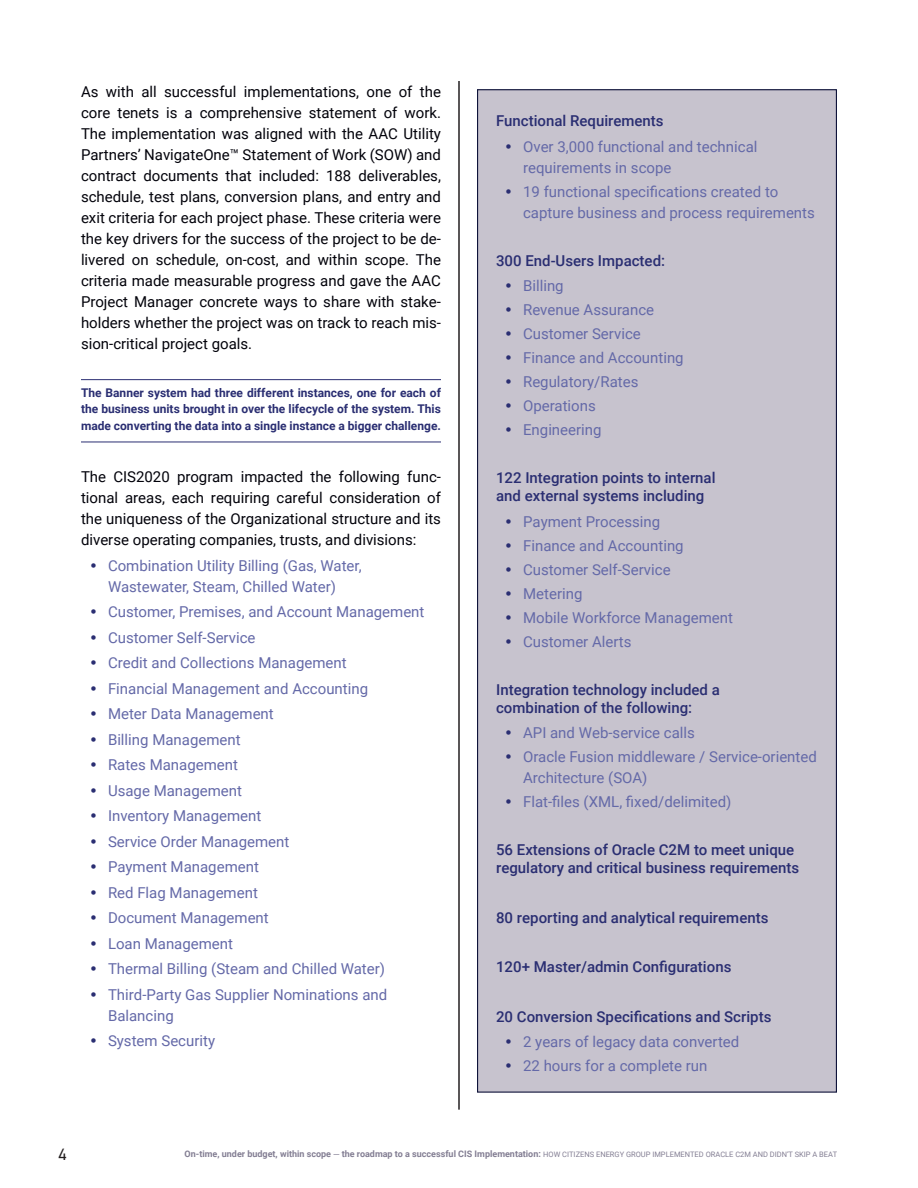
<style>
.page{position:relative;width:918px;height:1188px;background:#fff}
.page>*{position:absolute;margin:0;border:0;box-sizing:border-box;transform-origin:0 0}
.t1{font:16.5px "DIN2014";color:#231f20}
.t2{font:15px/21px "Roboto";color:#6469a8}
.t3{font:15px/21px "Roboto";color:#02020a;text-align:justify}
.Subtitle{font:500 15px/18px "Roboto";color:#2a2e72}
.Call-Out_8pt{font:700 12px/16.5px "Roboto";color:#2a2e72;text-align:justify}
.t4{font:700 9px "Roboto";color:#837e93}
.s1{font-family:"DIN2014";font-weight:400}
.s2{font-weight:400;font-size:7.5px}
</style>
<div class="page">
<hr style="left:81px;top:442px;width:360px;height:1px;background:#2a2e72">
<hr style="left:81px;top:379px;width:360px;height:1px;background:#2a2e72">
<div style="left:478px;top:90px;width:358px;height:1002px;background:#c7c3ce"></div>
<hr style="left:459px;top:81px;width:1px;height:1029px;background:#231f20">
<p class="t3" style="left:81px;top:80px;width:362px">As with all successful implementations, one of the core tenets is a comprehensive statement of work.<br>The implementation was aligned with the AAC Utility Partners’ NavigateOne™ Statement of Work (SOW) and contract documents that included: 188 deliverables, schedule, test plans, conversion plans, and entry and exit criteria for each project phase. These criteria were the key drivers for the success of the project to be de&shy;livered on schedule, on-cost, and within scope. The criteria made measurable progress and gave the AAC Project Manager concrete ways to share with stake&shy;holders whether the project was on track to reach mis&shy;sion-critical project goals.</p>
<p class="Call-Out_8pt" style="left:81px;top:384px;width:362px">The Banner system had three different instances, one for each of the business units brought in over the lifecycle of the system. This made converting the data into a single instance a bigger challenge.</p>
<p class="t3" style="left:81px;top:466px;width:362px">The CIS2020 program impacted the following func&shy;tional areas, each requiring careful consideration of the uniqueness of the Organizational structure and its diverse operating companies, trusts, and divisions:</p>
<p class="t2" style="left:108px;top:554px;width:255px">Combination Utility Billing (Gas, Water,<br>Wastewater, Steam, Chilled Water)</p>
<p class="t2" style="left:108px;top:601px;width:318px">Customer, Premises, and Account Management</p>
<p class="t2" style="left:108px;top:626px;width:149px">Customer Self-Service</p>
<p class="t2" style="left:108px;top:652px;width:240px">Credit and Collections Management</p>
<p class="t2" style="left:108px;top:677px;width:262px">Financial Management and Accounting</p>
<p class="t2" style="left:108px;top:703px;width:167px">Meter Data Management</p>
<p class="t2" style="left:108px;top:728px;width:134px">Billing Management</p>
<p class="t2" style="left:108px;top:754px;width:132px">Rates Management</p>
<p class="t2" style="left:108px;top:779px;width:136px">Usage Management</p>
<p class="t2" style="left:108px;top:805px;width:155px">Inventory Management</p>
<p class="t2" style="left:108px;top:830px;width:183px">Service Order Management</p>
<p class="t2" style="left:108px;top:856px;width:152px">Payment Management</p>
<p class="t2" style="left:108px;top:881px;width:151px">Red Flag Management</p>
<p class="t2" style="left:108px;top:907px;width:162px">Document Management</p>
<p class="t2" style="left:108px;top:932px;width:127px">Loan Management</p>
<p class="t2" style="left:108px;top:958px;width:279px">Thermal Billing (Steam and Chilled Water)</p>
<p class="t2" style="left:108px;top:983px;width:281px">Third-Party Gas Supplier Nominations and<br>Balancing</p>
<p class="t2" style="left:108px;top:1030px;width:109px">System Security</p>
<p class="Subtitle" style="left:496px;top:111px;width:169px">Functional Requirements</p>
<p class="t2" style="left:523px;top:135px;width:236px">Over 3,000 functional and technical requirements in scope</p>
<p class="t2" style="left:523px;top:180px;width:293px">19 functional specifications created to capture business and process requirements</p>
<p class="Subtitle" style="left:496px;top:251px;width:170px">300 End-Users Impacted:</p>
<p class="t2" style="left:523px;top:275px;width:42px">Billing</p>
<p class="t2" style="left:523px;top:299px;width:133px">Revenue Assurance</p>
<p class="t2" style="left:523px;top:323px;width:119px">Customer Service</p>
<p class="t2" style="left:523px;top:347px;width:162px">Finance and Accounting</p>
<p class="t2" style="left:523px;top:371px;width:117px">Regulatory/Rates</p>
<p class="t2" style="left:523px;top:395px;width:74px">Operations</p>
<p class="t2" style="left:523px;top:419px;width:80px">Engineering</p>
<p class="Subtitle" style="left:496px;top:468px;width:221px">122 Integration points to internal and external systems including</p>
<p class="t2" style="left:523px;top:510px;width:139px">Payment Processing</p>
<p class="t2" style="left:523px;top:534px;width:162px">Finance and Accounting</p>
<p class="t2" style="left:523px;top:558px;width:149px">Customer Self-Service</p>
<p class="t2" style="left:523px;top:582px;width:61px">Metering</p>
<p class="t2" style="left:523px;top:606px;width:211px">Mobile Workforce Management</p>
<p class="t2" style="left:523px;top:630px;width:110px">Customer Alerts</p>
<p class="Subtitle" style="left:496px;top:680px;width:225px">Integration technology included a combination of the following:</p>
<p class="t2" style="left:523px;top:722px;width:173px">API and Web-service calls</p>
<p class="t2" style="left:523px;top:746px;width:295px">Oracle Fusion middleware / Service-oriented<br>Architecture (SOA)</p>
<p class="t2" style="left:523px;top:791px;width:210px">Flat-files (XML, fixed/delimited)</p>
<p class="Subtitle" style="left:496px;top:840px;width:305px">56 Extensions of Oracle C2M to meet unique regulatory and critical business requirements</p>
<p class="Subtitle" style="left:496px;top:908px;width:274px">80 reporting and analytical requirements</p>
<p class="Subtitle" style="left:496px;top:957px;width:237px">120+ Master/admin Configurations</p>
<p class="Subtitle" style="left:496px;top:1007px;width:277px">20 Conversion Specifications and Scripts</p>
<p class="t2" style="left:523px;top:1031px;width:218px">2 years of legacy data converted</p>
<p class="t2" style="left:523px;top:1055px;width:186px">22 hours for a complete run</p>
<p class="t1" style="left:58px;top:1144px;width:10px">4</p>
<p class="t4" style="left:185px;top:1147px;width:654px">On-time, under budget, within scope <span class="s1">—</span> the roadmap to a successful CIS Implementation: <span class="s2">HOW CITIZENS ENERGY GROUP IMPLEMENTED ORACLE C2M AND DIDN’T SKIP A BEAT</span></p>
</div>
